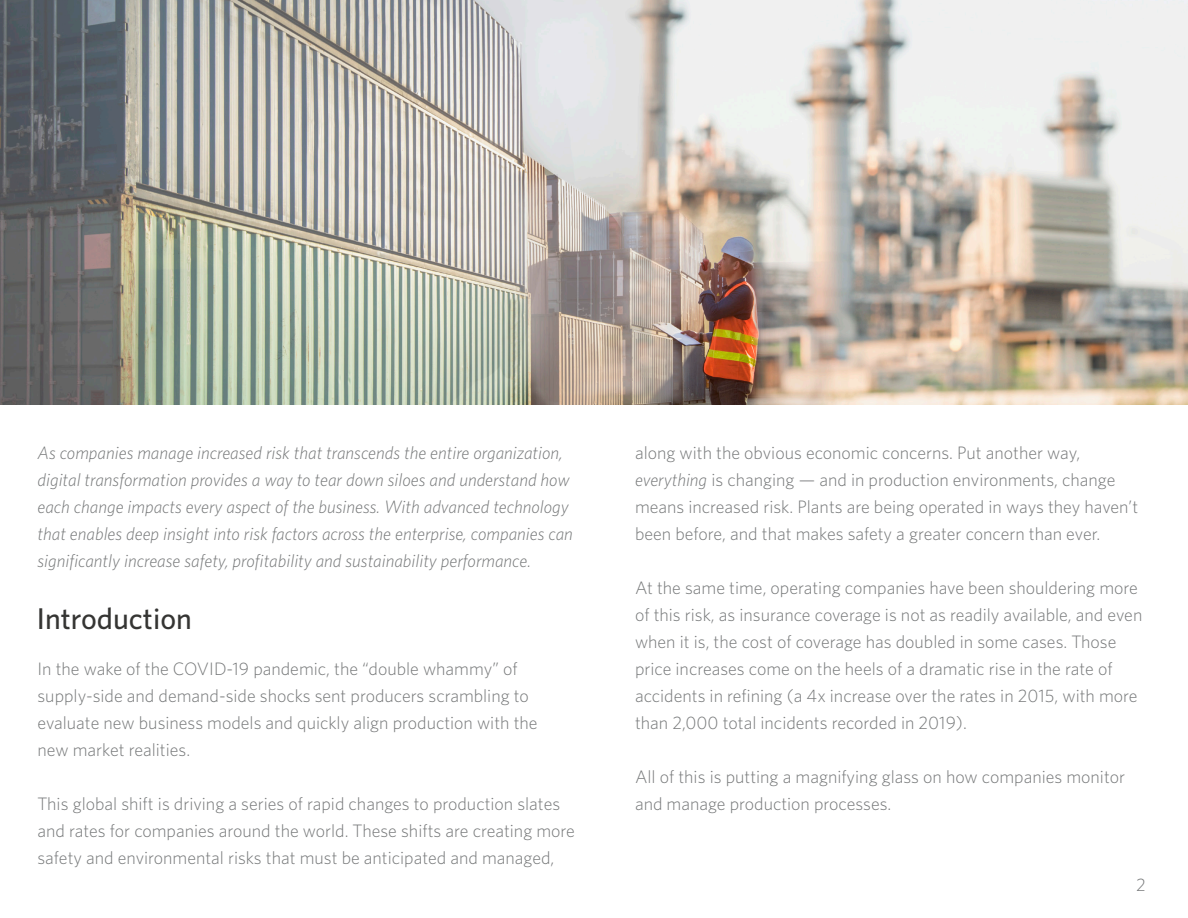
<style>
.page{position:relative;width:1188px;height:918px;background:#fff}
.page>*{position:absolute;margin:0;border:0;box-sizing:border-box;transform-origin:0 0}
.t1{font:500 30px "Whitney";color:#353533}
.body{font:300 18px/27px "Whitney";color:#757778}
.body-2{font:italic 300 18px/27px "Whitney";color:#757778}
.s1{font-style:italic}
</style>
<div class="page">
<img style="left:0;top:0;width:1188px;height:405px">
<p class="body-2" style="left:38px;top:439px;width:537px">As companies manage increased risk that transcends the entire organization, digital transformation provides a way to tear down siloes and understand how each change impacts every aspect of the business. With advanced technology that enables deep insight into risk factors across the enterprise, companies can significantly increase safety, profitability and sustainability performance.</p>
<p class="body" style="left:635px;top:439px;width:505px">along with the obvious economic concerns. Put another way, <span class="s1">everything</span> is changing — and in production environments, change means increased risk. Plants are being operated in ways they haven’t been before, and that makes safety a greater concern than ever.</p>
<p class="body" style="left:635px;top:574px;width:509px">At the same time, operating companies have been shouldering more of this risk, as insurance coverage is not as readily available, and even when it is, the cost of coverage has doubled in some cases. Those price increases come on the heels of a dramatic rise in the rate of accidents in refining (a 4x increase over the rates in 2015, with more than 2,000 total incidents recorded in 2019).</p>
<p class="body" style="left:635px;top:763px;width:492px">All of this is putting a magnifying glass on how companies monitor and manage production processes.</p>
<p class="t1" style="left:37px;top:599px;width:157px">Introduction</p>
<p class="body" style="left:38px;top:655px;width:502px">In the wake of the COVID-19 pandemic, the “double whammy” of supply-side and demand-side shocks sent producers scrambling to evaluate new business models and quickly align production with the new market realities.</p>
<p class="body" style="left:38px;top:790px;width:539px">This global shift is driving a series of rapid changes to production slates and rates for companies around the world. These shifts are creating more safety and environmental risks that must be anticipated and managed,</p>
<p class="body" style="left:1136px;top:871px;width:11px">2</p>
</div>
